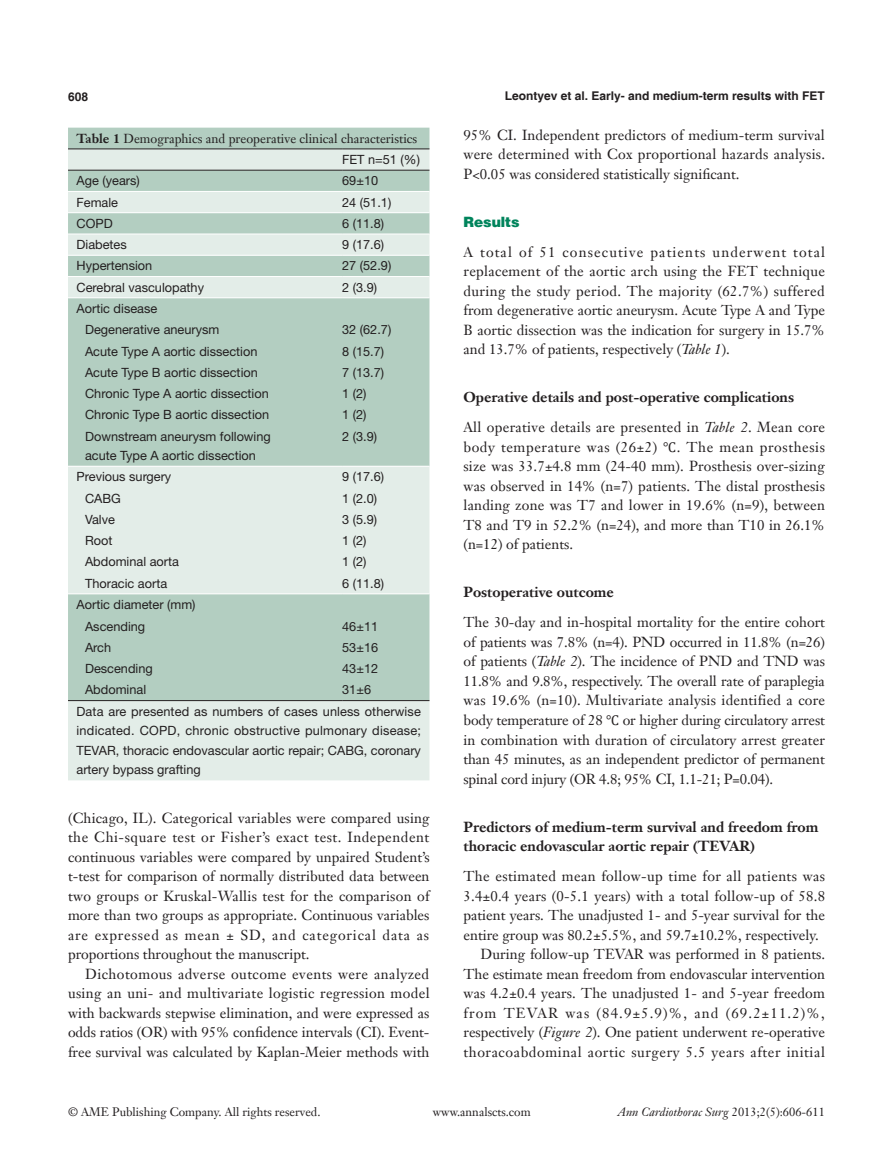
<style>
.page{position:relative;width:893px;height:1170px;background:#fff}
.page>*{position:absolute;margin:0;border:0;box-sizing:border-box;transform-origin:0 0}
.t1{font:14.25px/19.5px "Janson Text LT";color:#231f20;text-align:justify}
.t2{font:700 14.25px/30px "Janson Text LT";color:#231f20}
.t3{font:14.25px "Janson Text LT";letter-spacing:.02em;color:#231f20}
.t4{font:14.25px "Janson Text LT";letter-spacing:.04em;color:#231f20}
.t5{font:14.25px "Janson Text LT";letter-spacing:.025em;color:#231f20}
.t6{font:14.25px "Janson Text LT";letter-spacing:.08em;color:#231f20}
.t7{font:900 14.25px "Helvetica";color:#00845c}
.t8{font:12.75px/21.3px "Helvetica Neue LT Pro";color:#231f20}
.t9{font:12.75px "Janson Text LT";color:#231f20}
.t10{font:12px "Janson Text LT";color:#231f20}
.t11{font:700 12px "Helvetica";color:#231f20}
.t12{font:italic 12px "Janson Text LT";color:#231f20}
.s1{font-weight:700}
.s2{font-style:italic}
.s3{font-weight:400}
.s4{font-weight:400;font-style:italic}
.s5{font-family:"Cambria Math"}
.s6{font-style:normal}
</style>
<div class="page">
<div style="left:68px;top:128px;width:361px;height:20px;background:#b3cec1"></div>
<svg style="left:68px;top:149px;width:361px;height:631px;background:#c9dcd2"></svg>
<hr style="left:68px;top:148px;width:274px;height:1px;background:#231f20">
<hr style="left:342px;top:148px;width:87px;height:1px;background:#231f20">
<hr style="left:68px;top:170px;width:274px;height:1px;background:#231f20">
<hr style="left:342px;top:170px;width:87px;height:1px;background:#231f20">
<hr style="left:68px;top:191px;width:274px;height:1px;background:#fff">
<hr style="left:342px;top:191px;width:87px;height:1px;background:#fff">
<hr style="left:68px;top:212px;width:274px;height:1px;background:#fff">
<hr style="left:342px;top:212px;width:87px;height:1px;background:#fff">
<hr style="left:68px;top:233px;width:274px;height:1px;background:#fff">
<hr style="left:342px;top:233px;width:87px;height:1px;background:#fff">
<hr style="left:68px;top:255px;width:274px;height:1px;background:#fff">
<hr style="left:342px;top:255px;width:87px;height:1px;background:#fff">
<hr style="left:68px;top:276px;width:274px;height:1px;background:#fff">
<hr style="left:342px;top:276px;width:87px;height:1px;background:#fff">
<hr style="left:68px;top:297px;width:274px;height:1px;background:#fff">
<hr style="left:342px;top:297px;width:87px;height:1px;background:#fff">
<hr style="left:68px;top:466px;width:274px;height:1px;background:#fff">
<hr style="left:342px;top:466px;width:87px;height:1px;background:#fff">
<hr style="left:68px;top:593px;width:274px;height:1px;background:#fff">
<hr style="left:342px;top:593px;width:87px;height:1px;background:#fff">
<hr style="left:68px;top:700px;width:274px;height:1px;background:#231f20">
<hr style="left:342px;top:700px;width:87px;height:1px;background:#231f20">
<p class="t11" style="left:68px;top:89px;width:22px">608</p>
<p class="t11" style="left:505px;top:88px;width:322px">Leontyev et al. Early- and medium-term results with FET</p>
<p class="t9" style="left:77px;top:130px;width:342px"><span class="s1">Table 1</span> Demographics and preoperative clinical characteristics</p>
<p class="t8" style="left:342px;top:149px;width:79px">FET n=51 (%)</p>
<p class="t8" style="left:77px;top:170px;width:65px">Age (years)</p>
<p class="t8" style="left:342px;top:170px;width:38px">69±10</p>
<p class="t8" style="left:77px;top:191px;width:43px">Female</p>
<p class="t8" style="left:342px;top:191px;width:51px">24 (51.1)</p>
<p class="t8" style="left:77px;top:212px;width:38px">COPD</p>
<p class="t8" style="left:342px;top:212px;width:44px">6 (11.8)</p>
<p class="t8" style="left:77px;top:234px;width:52px">Diabetes</p>
<p class="t8" style="left:342px;top:234px;width:44px">9 (17.6)</p>
<p class="t8" style="left:77px;top:255px;width:77px">Hypertension</p>
<p class="t8" style="left:342px;top:255px;width:51px">27 (52.9)</p>
<p class="t8" style="left:77px;top:276px;width:129px">Cerebral vasculopathy</p>
<p class="t8" style="left:342px;top:276px;width:36px">2 (3.9)</p>
<p class="t8" style="left:85px;top:297px;width:136px;text-indent:-9px">Aortic disease<br>Degenerative aneurysm</p>
<p class="t8" style="left:342px;top:319px;width:51px">32 (62.7)</p>
<p class="t8" style="left:85px;top:340px;width:174px">Acute Type A aortic dissection</p>
<p class="t8" style="left:342px;top:340px;width:44px">8 (15.7)</p>
<p class="t8" style="left:85px;top:361px;width:174px">Acute Type B aortic dissection</p>
<p class="t8" style="left:342px;top:361px;width:44px">7 (13.7)</p>
<p class="t8" style="left:85px;top:382px;width:185px">Chronic Type A aortic dissection</p>
<p class="t8" style="left:342px;top:382px;width:26px">1 (2)</p>
<p class="t8" style="left:85px;top:404px;width:186px">Chronic Type B aortic dissection</p>
<p class="t8" style="left:342px;top:404px;width:26px">1 (2)</p>
<p class="t8" style="left:85px;top:426px;width:187px;line-height:19.5px">Downstream aneurysm following acute Type A aortic dissection</p>
<p class="t8" style="left:342px;top:425px;width:36px">2 (3.9)</p>
<p class="t8" style="left:77px;top:466px;width:96px">Previous surgery</p>
<p class="t8" style="left:342px;top:466px;width:44px">9 (17.6)</p>
<p class="t8" style="left:85px;top:487px;width:37px">CABG</p>
<p class="t8" style="left:342px;top:487px;width:36px">1 (2.0)</p>
<p class="t8" style="left:85px;top:508px;width:31px">Valve</p>
<p class="t8" style="left:342px;top:508px;width:36px">3 (5.9)</p>
<p class="t8" style="left:85px;top:529px;width:29px">Root</p>
<p class="t8" style="left:342px;top:529px;width:26px">1 (2)</p>
<p class="t8" style="left:85px;top:551px;width:95px">Abdominal aorta</p>
<p class="t8" style="left:342px;top:551px;width:26px">1 (2)</p>
<p class="t8" style="left:85px;top:572px;width:84px">Thoracic aorta</p>
<p class="t8" style="left:342px;top:572px;width:44px">6 (11.8)</p>
<p class="t8" style="left:85px;top:593px;width:112px;text-indent:-9px">Aortic diameter (mm)<br>Ascending</p>
<p class="t8" style="left:342px;top:615px;width:38px">46±11</p>
<p class="t8" style="left:85px;top:636px;width:28px">Arch</p>
<p class="t8" style="left:342px;top:636px;width:38px">53±16</p>
<p class="t8" style="left:85px;top:657px;width:69px">Descending</p>
<p class="t8" style="left:342px;top:657px;width:38px">43±12</p>
<p class="t8" style="left:85px;top:678px;width:63px">Abdominal</p>
<p class="t8" style="left:77px;top:678px;width:346px;text-indent:266px">31±6<br>Data are presented as numbers of cases unless otherwise</p>
<p class="t8" style="left:77px;top:720px;width:346px;line-height:19.5px;text-align:justify">indicated. COPD, chronic obstructive pulmonary disease; TEVAR, thoracic endovascular aortic repair; CABG, coronary artery bypass grafting</p>
<p class="t1" style="left:68px;top:807px;width:363px">(Chicago, IL). Categorical variables were compared using the Chi-square test or Fisher’s exact test. Independent continuous variables were compared by unpaired Student’s t-test for comparison of normally distributed data between two groups or Kruskal-Wallis test for the comparison of more than two groups as appropriate. Continuous variables are expressed as mean ± SD, and categorical data as proportions throughout the manuscript.</p>
<p class="t1" style="left:68px;top:963px;width:363px;text-indent:17px">Dichotomous adverse outcome events were analyzed using an uni- and multivariate logistic regression model with backwards stepwise elimination, and were expressed as odds ratios (OR) with 95% confidence intervals (CI). Event&shy;free survival was calculated by Kaplan-Meier methods with</p>
<p class="t1" style="left:463px;top:125px;width:363px">95% CI. Independent predictors of medium-term survival were determined with Cox proportional hazards analysis.<br>P&lt;0.05 was considered statistically significant.</p>
<p class="t7" style="left:463px;top:212px;width:58px">Results</p>
<p class="t1" style="left:463px;top:242px;width:363px">A total of 51 consecutive patients underwent total replacement of the aortic arch using the FET technique during the study period. The majority (62.7%) suffered from degenerative aortic aneurysm. Acute Type A and Type B aortic dissection was the indication for surgery in 15.7% and 13.7% of patients, respectively (<span class="s2">Table 1</span>).</p>
<p class="t2" style="left:463px;top:382px;width:363px">Operative details and post-operative complications<br><span class="s3">All operative details are presented in</span> <span class="s4">Table 2</span><span class="s3">. Mean core</span></p>
<p class="t1" style="left:463px;top:437px;width:363px">body temperature was (26±2) <span class="s5">℃</span>. The mean prosthesis size was 33.7±4.8 mm (24-40 mm). Prosthesis over-sizing was observed in 14% (n=7) patients. The distal prosthesis landing zone was T7 and lower in 19.6% (n=9), between T8 and T9 in 52.2% (n=24), and more than T10 in 26.1% (n=12) of patients.</p>
<p class="t2" style="left:463px;top:577px;width:152px">Postoperative outcome</p>
<p class="t1" style="left:463px;top:612px;width:363px">The 30-day and in-hospital mortality for the entire cohort of patients was 7.8% (n=4). PND occurred in 11.8% (n=26) of patients (<span class="s2">Table 2</span>). The incidence of PND and TND was 11.8% and 9.8%, respectively. The overall rate of paraplegia was 19.6% (n=10). Multivariate analysis identified a core body temperature of 28 <span class="s5">℃</span> or higher during circulatory arrest in combination with duration of circulatory arrest greater than 45 minutes, as an independent predictor of permanent spinal cord injury (OR 4.8; 95% CI, 1.1-21; P=0.04).</p>
<p class="t2" style="left:463px;top:816px;width:356px;line-height:19.5px">Predictors of medium-term survival and freedom from thoracic endovascular aortic repair (TEVAR)</p>
<p class="t5" style="left:463px;top:867px;width:363px">The estimated mean follow-up time for all patients was</p>
<p class="t3" style="left:463px;top:886px;width:363px">3.4±0.4 years (0-5.1 years) with a total follow-up of 58.8</p>
<p class="t1" style="left:463px;top:905px;width:363px">patient years. The unadjusted 1- and 5-year survival for the</p>
<p class="t1" style="left:463px;top:924px;width:357px">entire group was 80.2±5.5%, and 59.7±10.2%, respectively.</p>
<p class="t1" style="left:480px;top:944px;width:346px">During follow-up TEVAR was performed in 8 patients.</p>
<p class="t1" style="left:463px;top:963px;width:363px">The estimate mean freedom from endovascular intervention</p>
<p class="t1" style="left:463px;top:983px;width:363px">was 4.2±0.4 years. The unadjusted 1- and 5-year freedom</p>
<p class="t6" style="left:463px;top:1003px;width:363px">from TEVAR was (84.9±5.9)%, and (69.2±11.2)%,</p>
<p class="t1" style="left:463px;top:1022px;width:363px">respectively (<span class="s2">Figure 2</span>). One patient underwent re-operative</p>
<p class="t4" style="left:463px;top:1042px;width:363px">thoracoabdominal aortic surgery 5.5 years after initial</p>
<p class="t10" style="left:68px;top:1104px;width:254px">© AME Publishing Company. All rights reserved.</p>
<p class="t10" style="left:433px;top:1104px;width:99px">www.annalscts.com</p>
<p class="t12" style="left:618px;top:1104px;width:209px">Ann Cardiothorac Surg <span class="s6">2013;2(5):606-611</span></p>
</div>
